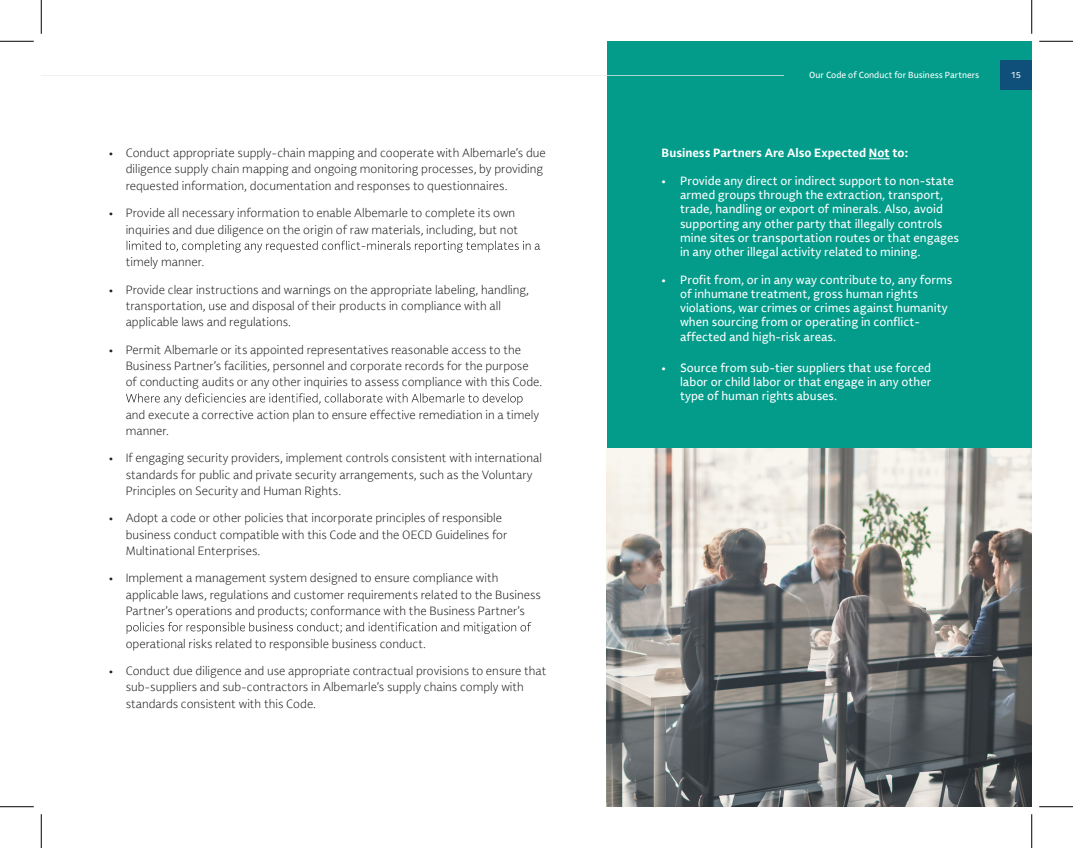
<style>
.page{position:relative;width:1073px;height:848px;background:#fff}
.page>*{position:absolute;margin:0;border:0;box-sizing:border-box;transform-origin:0 0}
.t1{font:300 11.88px/16.2px "Lemance";color:#231f20}
.t2{font:11.88px/14.2px "Lemance";color:#fff}
.t3{font:700 11.88px "Lemance";color:#fff}
.t4{font:8.75px "Lemance";color:#fff}
</style>
<div class="page">
<div style="left:606px;top:41px;width:425px;height:765px;background:#039c8b"></div>
<img style="left:606px;top:448px;width:425px;height:358px">
<svg style="left:127px;top:241px;width:413px;height:11px"></svg>
<svg style="left:126px;top:393px;width:396px;height:12px"></svg>
<svg style="left:127px;top:622px;width:404px;height:12px"></svg>
<svg style="left:869px;top:158px;width:20px;height:1px"></svg>
<div style="left:1000px;top:60px;width:31px;height:30px;background:#0f507b"></div>
<hr style="left:41px;top:75px;width:743px;height:1px;background:#ededee">
<hr style="left:0;top:41px;width:34px;height:1px;background:#000">
<hr style="left:1039px;top:41px;width:33px;height:1px;background:#000">
<hr style="left:0;top:806px;width:34px;height:1px;background:#000">
<hr style="left:1039px;top:806px;width:33px;height:1px;background:#000">
<hr style="left:41px;top:0;width:1px;height:34px;background:#000">
<hr style="left:41px;top:814px;width:1px;height:34px;background:#000">
<hr style="left:1031px;top:0;width:1px;height:34px;background:#000">
<hr style="left:1031px;top:814px;width:1px;height:34px;background:#000">
<p class="t1" style="left:126px;top:145px;width:421px;text-indent:-17px">• Conduct appropriate supply-chain mapping and cooperate with Albemarle’s due diligence supply chain mapping and ongoing monitoring processes, by providing requested information, documentation and responses to questionnaires.</p>
<p class="t1" style="left:109px;top:205px;width:411px;text-align:right">• Provide all necessary information to enable Albemarle to complete its own inquiries and due diligence on the origin of raw materials, including, but not</p>
<p class="t1" style="left:126px;top:254px;width:80px">timely manner.</p>
<p class="t1" style="left:126px;top:281px;width:405px;text-indent:-17px">• Provide clear instructions and warnings on the appropriate labeling, handling, transportation, use and disposal of their products in compliance with all applicable laws and regulations.</p>
<p class="t1" style="left:126px;top:341px;width:418px;text-indent:-17px">• Permit Albemarle or its appointed representatives reasonable access to the<br>Business Partner’s facilities, personnel and corporate records for the purpose of conducting audits or any other inquiries to assess compliance with this Code.</p>
<p class="t1" style="left:126px;top:406px;width:415px">and execute a corrective action plan to ensure effective remediation in a timely manner.</p>
<p class="t1" style="left:126px;top:450px;width:418px;text-indent:-17px">• If engaging security providers, implement controls consistent with international standards for public and private security arrangements, such as the Voluntary<br>Principles on Security and Human Rights.</p>
<p class="t1" style="left:126px;top:510px;width:383px;text-indent:-17px">• Adopt a code or other policies that incorporate principles of responsible business conduct compatible with this Code and the OECD Guidelines for<br>Multinational Enterprises.</p>
<p class="t1" style="left:126px;top:570px;width:417px;text-indent:-17px">• Implement a management system designed to ensure compliance with applicable laws, regulations and customer requirements related to the Business<br>Partner’s operations and products; conformance with the Business Partner’s</p>
<p class="t1" style="left:126px;top:635px;width:302px">operational risks related to responsible business conduct.</p>
<p class="t1" style="left:126px;top:662px;width:422px;text-indent:-17px">• Conduct due diligence and use appropriate contractual provisions to ensure that sub-suppliers and sub-contractors in Albemarle’s supply chains comply with standards consistent with this Code.</p>
<p class="t4" style="left:809px;top:70px;width:171px">Our Code of Conduct for Business Partners</p>
<p class="t4" style="left:1010px;top:70px;width:12px">15</p>
<p class="t3" style="left:661px;top:145px;width:248px">Business Partners Are Also Expected Not to:</p>
<p class="t2" style="left:680px;top:173px;width:280px;text-indent:-18px">• Provide any direct or indirect support to non-state armed groups through the extraction, transport, trade, handling or export of minerals. Also, avoid supporting any other party that illegally controls mine sites or transportation routes or that engages in any other illegal activity related to mining.</p>
<p class="t2" style="left:680px;top:272px;width:274px;text-indent:-18px">• Profit from, or in any way contribute to, any forms of inhumane treatment, gross human rights violations, war crimes or crimes against humanity when sourcing from or operating in conflict&shy;affected and high-risk areas.</p>
<p class="t2" style="left:680px;top:360px;width:253px;text-align:justify;text-indent:-18px">• Source from sub-tier suppliers that use forced labor or child labor or that engage in any other type of human rights abuses.</p>
</div>
